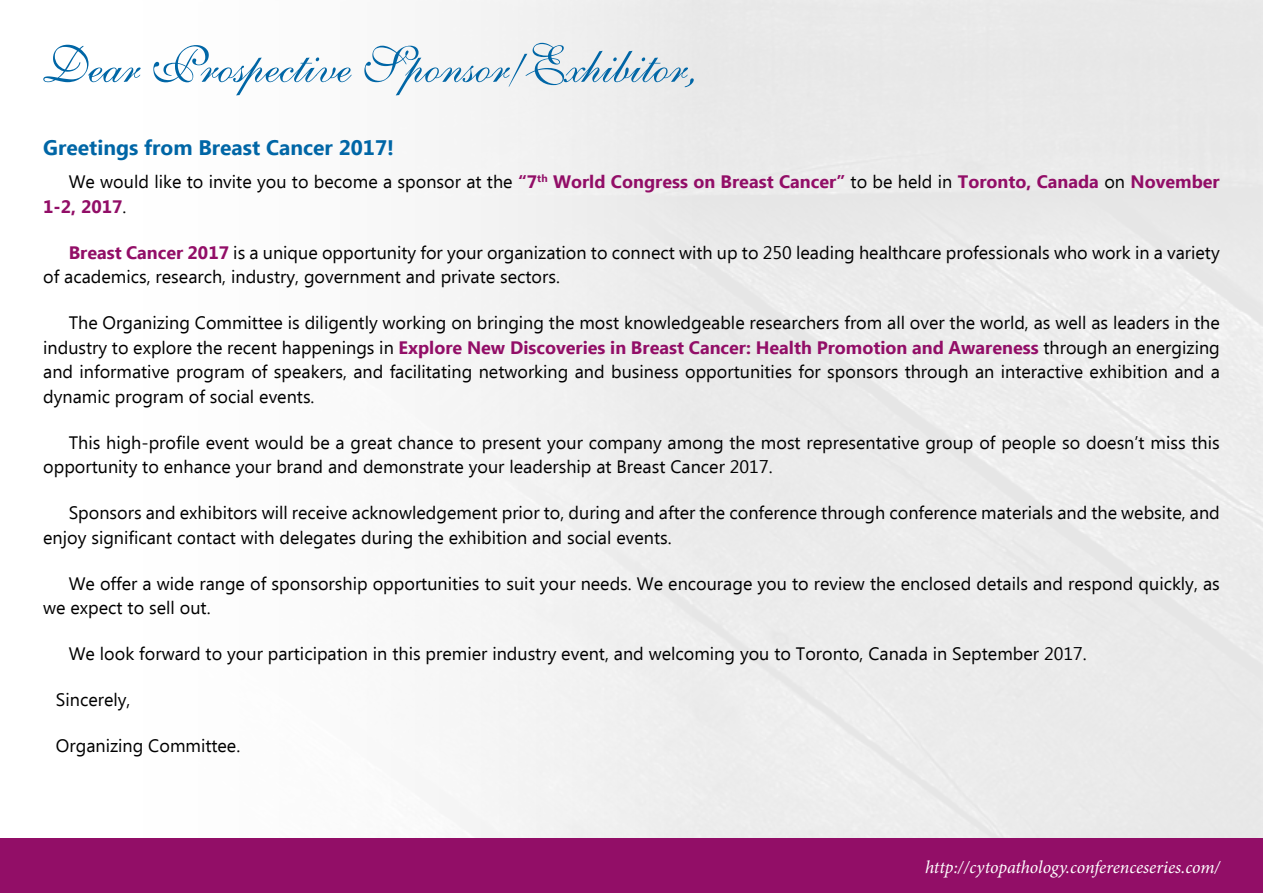
<style>
.page{position:relative;width:1263px;height:893px;background:#fff}
.page>*{position:absolute;margin:0;border:0;box-sizing:border-box;transform-origin:0 0}
.t1{font:51px "English 111 Presto BT";color:#0066a6}
.t2{font:700 21px "Ebrima";color:#0066a6}
.t3{font:18px/24.6px "Ebrima";color:#000}
.t4{font:700 18px/24.6px "Ebrima";color:#920e67}
.t5{font:italic 18px "Minion Pro";letter-spacing:-.005em;color:#fff}
.s1{font-weight:400;color:#000}
.s2{font-weight:700;color:#920e67}
</style>
<div class="page">
<img style="left:0;top:0;width:1263px;height:839px">
<div style="left:0;top:839px;width:1263px;height:54px;background:#920e67"></div>
<h1 class="t1" style="left:43px;top:34px;width:656px">Dear Prospective Sponsor/Exhibitor,</h1>
<p class="t2" style="left:43px;top:132px;width:352px">Greetings from Breast Cancer 2017!</p>
<p class="t4" style="left:43px;top:170px;width:1178px;text-indent:26px"><span class="s1">We would like to invite you to become a sponsor at the</span> “7<sup>th</sup> World Congress on Breast Cancer” <span class="s1">to be held in</span> Toronto, Canada <span class="s1">on</span> November<br>1-2, 2017<span class="s1">.</span></p>
<p class="t3" style="left:43px;top:241px;width:1178px;text-indent:26px"><span class="s2">Breast Cancer 2017</span> is a unique opportunity for your organization to connect with up to 250 leading healthcare professionals who work in a variety of academics, research, industry, government and private sectors.</p>
<p class="t3" style="left:43px;top:311px;width:1178px;text-align:justify;text-indent:26px">The Organizing Committee is diligently working on bringing the most knowledgeable researchers from all over the world, as well as leaders in the industry to explore the recent happenings in <span class="s2">Explore New Discoveries in Breast Cancer: Health Promotion and Awareness</span> through an energizing and informative program of speakers, and facilitating networking and business opportunities for sponsors through an interactive exhibition and a dynamic program of social events.</p>
<p class="t3" style="left:43px;top:431px;width:1178px;text-indent:26px">This high-profile event would be a great chance to present your company among the most representative group of people so doesn’t miss this opportunity to enhance your brand and demonstrate your leadership at Breast Cancer 2017.</p>
<p class="t3" style="left:43px;top:502px;width:1178px;text-indent:26px">Sponsors and exhibitors will receive acknowledgement prior to, during and after the conference through conference materials and the website, and enjoy significant contact with delegates during the exhibition and social events.</p>
<p class="t3" style="left:43px;top:572px;width:1178px;text-indent:26px">We offer a wide range of sponsorship opportunities to suit your needs. We encourage you to review the enclosed details and respond quickly, as we expect to sell out.</p>
<p class="t3" style="left:69px;top:643px;width:1019px">We look forward to your participation in this premier industry event, and welcoming you to Toronto, Canada in September 2017.</p>
<p class="t3" style="left:56px;top:688px;width:76px">Sincerely,</p>
<p class="t3" style="left:56px;top:734px;width:186px">Organizing Committee.</p>
<p class="t5" style="left:925px;top:855px;width:297px">http://cytopathology.conferenceseries.com/</p>
</div>
